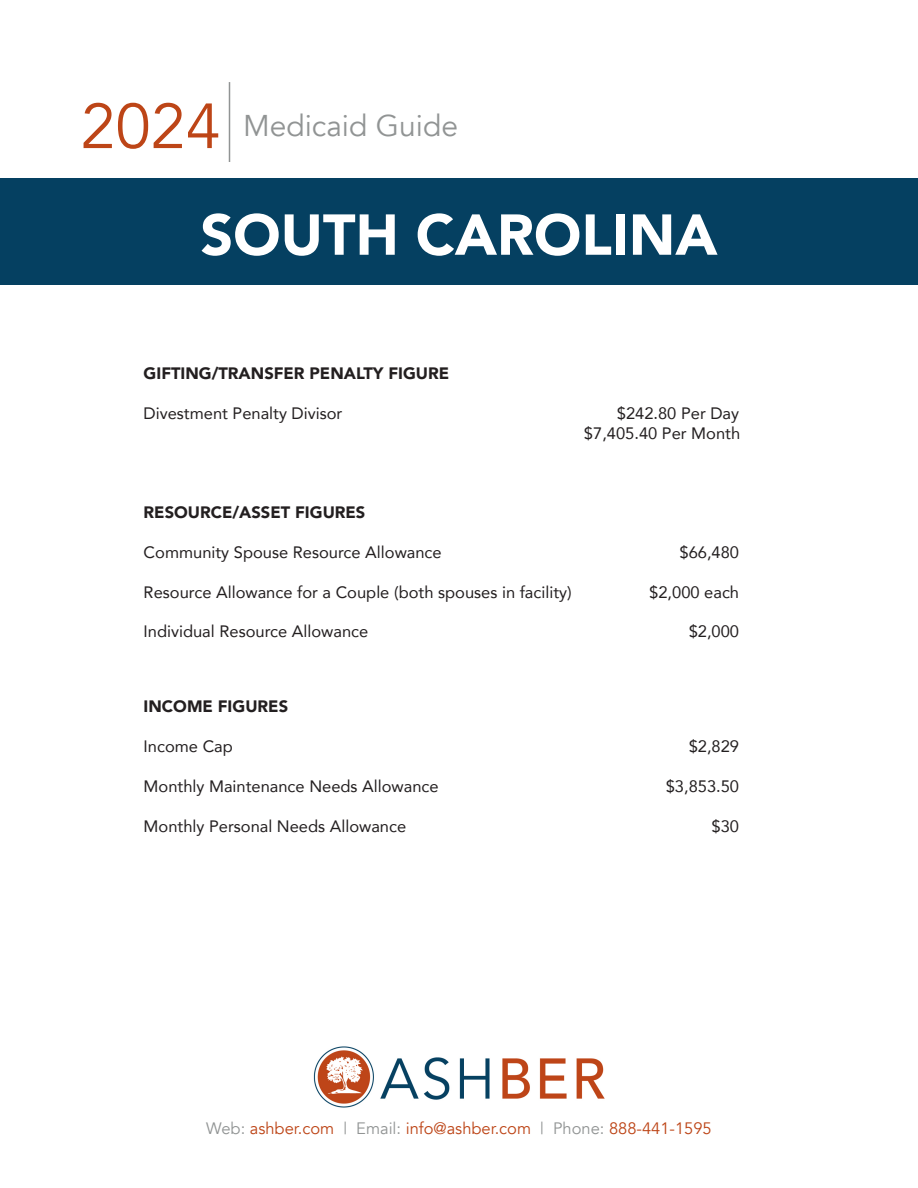
<style>
.page{position:relative;width:918px;height:1188px;background:#fff}
.page>*{position:absolute;margin:0;border:0;box-sizing:border-box;transform-origin:0 0}
.t1{font:63px "Avenir";color:#bd4517}
.t2{font:900 57px "Avenir";color:#fff}
.t3{font:30px "Avenir";color:#919494}
.t4{font:16.5px/19.5px "Avenir";color:#231f20;text-align:right}
.t5{font:900 16.5px "Avenir";color:#231f20}
.t6{font:16.5px "Avenir";color:#bd4517}
.s1{color:#919494}
</style>
<div class="page">
<div style="left:0;top:178px;width:918px;height:107px;background:#054061"></div>
<img style="left:313px;top:1046px;width:292px;height:62px">
<hr style="left:229px;top:82px;width:1px;height:80px;background:#919494">
<p class="t1" style="left:81px;top:89px;width:142px">2024</p>
<p class="t3" style="left:243px;top:108px;width:217px">Medicaid Guide</p>
<p class="t2" style="left:200px;top:186px;width:519px">SOUTH CAROLINA</p>
<p class="t5" style="left:144px;top:359px;width:307px">GIFTING/TRANSFER PENALTY FIGURE</p>
<p class="t4" style="left:144px;top:403px;width:200px">Divestment Penalty Divisor</p>
<p class="t4" style="left:584px;top:403px;width:158px">$242.80 Per Day $7,405.40 Per Month</p>
<p class="t5" style="left:144px;top:498px;width:223px">RESOURCE/ASSET FIGURES</p>
<p class="t4" style="left:144px;top:542px;width:300px">Community Spouse Resource Allowance</p>
<p class="t4" style="left:680px;top:542px;width:61px">$66,480</p>
<p class="t4" style="left:144px;top:582px;width:430px">Resource Allowance for a Couple (both spouses in facility)</p>
<p class="t4" style="left:649px;top:582px;width:91px">$2,000 each</p>
<p class="t4" style="left:144px;top:621px;width:226px">Individual Resource Allowance</p>
<p class="t4" style="left:689px;top:621px;width:52px">$2,000</p>
<p class="t5" style="left:144px;top:692px;width:146px">INCOME FIGURES</p>
<p class="t4" style="left:144px;top:736px;width:91px">Income Cap</p>
<p class="t4" style="left:689px;top:736px;width:52px">$2,829</p>
<p class="t4" style="left:144px;top:776px;width:297px">Monthly Maintenance Needs Allowance</p>
<p class="t4" style="left:666px;top:776px;width:75px">$3,853.50</p>
<p class="t4" style="left:144px;top:816px;width:264px">Monthly Personal Needs Allowance</p>
<p class="t4" style="left:712px;top:816px;width:29px">$30</p>
<p class="t6" style="left:206px;top:1119px;width:507px"><span class="s1">Web:</span> ashber.com <span class="s1">| Email:</span> info@ashber.com <span class="s1">| Phone:</span> 888-441-1595</p>
</div>
